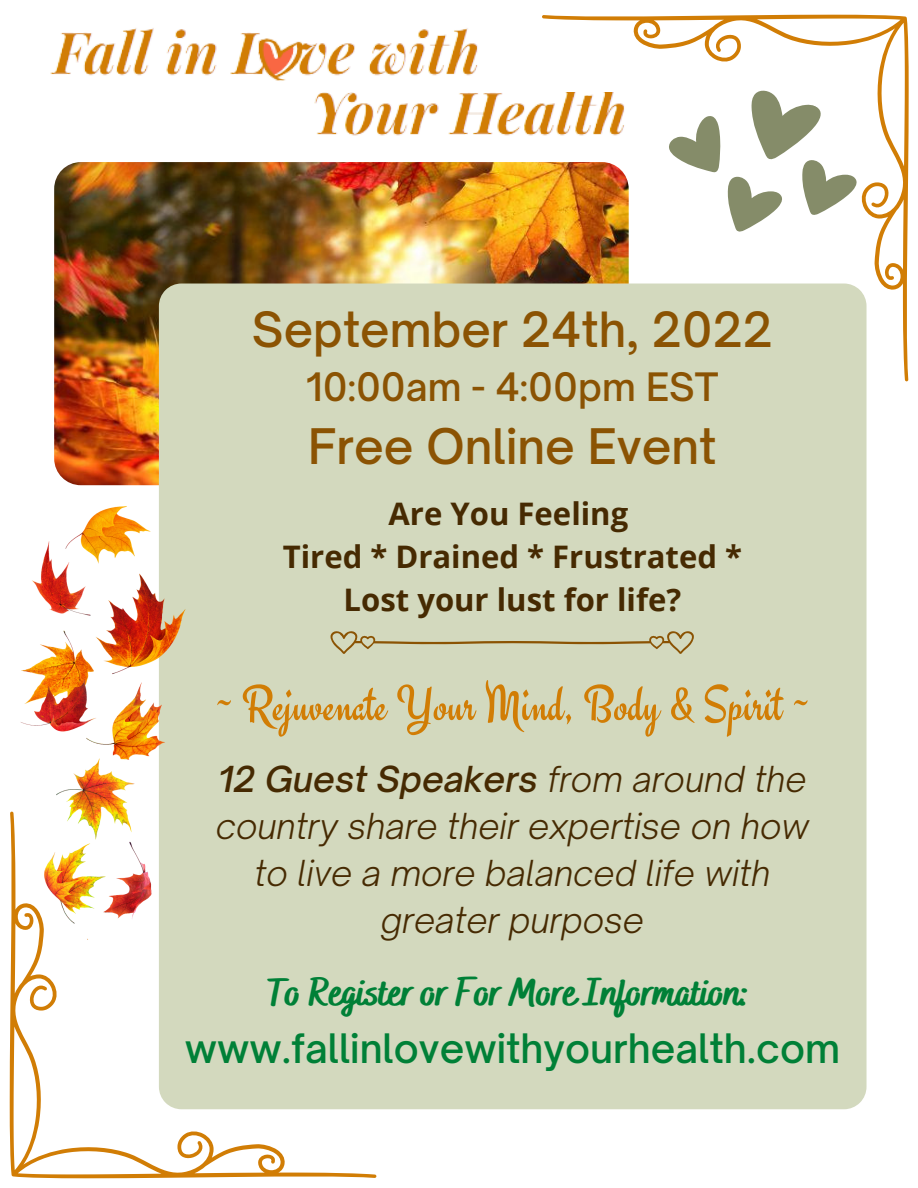
<style>
.page{position:relative;width:918px;height:1188px;background:#fff}
.page>*{position:absolute;margin:0;border:0;box-sizing:border-box;transform-origin:0 0}
.t1{font:50.85px "Engagement";color:#d17d05}
.t2{font:500 46.95px "Open Sauce One";color:#8b5303}
.t3{font:500 46.5px "Open Sauce One";color:#8b5303}
.t4{font:500 38.85px "Open Sauce One";color:#008037}
.t5{font:800 38.85px "Bakerie Smooth";color:#008037}
.t6{font:500 37.5px "Open Sauce One";color:#8b5303}
.t7{font:italic 300 34.35px/47.2px "Open Sauce One";color:#462a02;text-align:center}
.t8{font:700 31.05px/42.8px "Open Sans";color:#462a02;text-align:center}
.s1{font-weight:500}
</style>
<div class="page">
<svg style="left:10px;top:940px;width:366px;height:238px"></svg>
<svg style="left:542px;top:15px;width:366px;height:366px"></svg>
<img style="left:54px;top:162px;width:575px;height:323px;border-radius:27px">
<div style="left:159px;top:284px;width:708px;height:825px;background:#d3d9be"></div>
<img style="left:50px;top:28px;width:444px;height:65px">
<img style="left:314px;top:93px;width:332px;height:49px">
<svg style="left:646px;top:54px;width:234px;height:216px"></svg>
<svg style="left:330px;top:629px;width:365px;height:25px;background:#cac9a7"></svg>
<img style="left:10px;top:494px;width:204px;height:446px">
<h3 class="t3" style="left:252px;top:300px;width:522px">September 24th, 2022</h3>
<p class="t6" style="left:306px;top:363px;width:414px">10:00am - 4:00pm EST</p>
<h2 class="t2" style="left:308px;top:417px;width:410px">Free Online Event</h2>
<p class="t8" style="left:283px;top:492px;width:461px">Are You Feeling<br>Tired * Drained * Frustrated *<br>Lost your lust for life?</p>
<h1 class="t1" style="left:215px;top:674px;width:595px">~ Rejuvenate Your Mind, Body &amp; Spirit ~</h1>
<p class="t7" style="left:216px;top:755px;width:595px"><span class="s1">12 Guest Speakers</span> from around the country share their expertise on how to live a more balanced life with greater purpose</p>
<p class="t5" style="left:268px;top:969px;width:483px">To Register or For More Information:</p>
<p class="t4" style="left:185px;top:1024px;width:657px">www.fallinlovewithyourhealth.com</p>
</div>
